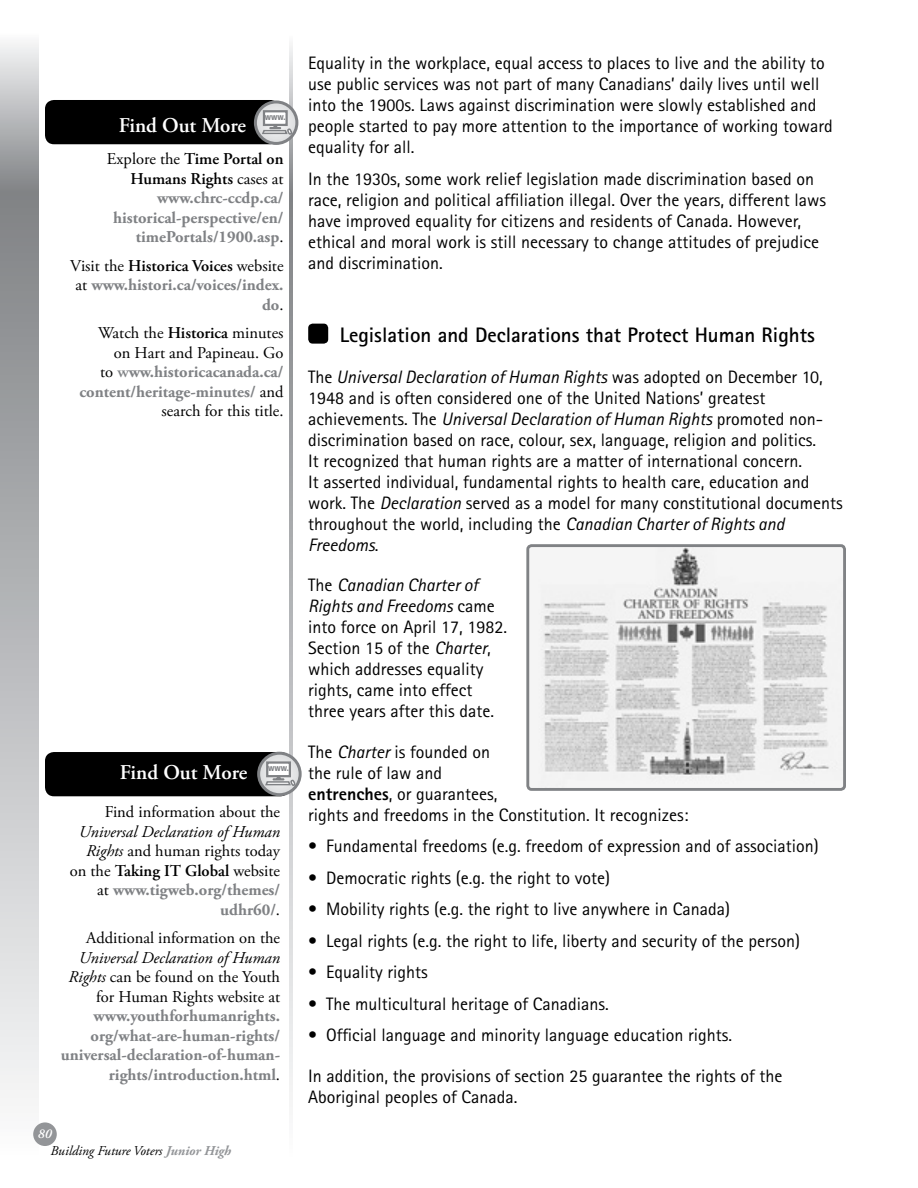
<style>
.page{position:relative;width:918px;height:1188px;background:#fff}
.page>*{position:absolute;margin:0;border:0;box-sizing:border-box;transform-origin:0 0}
.t1{font:700 21px "Rotis Sans Serif Std";color:#000}
.t2{font:600 21px "Adobe Garamond Pro";letter-spacing:-.005em;color:#fff}
.t3{font:18px/21px "Rotis Sans Serif Std";color:#000}
.t4{font:16.5px/19.5px "Adobe Garamond Pro";color:#000;text-align:right}
.t5{font:700 16.5px/19.5px "Adobe Garamond Pro";color:#808285;text-align:right}
.t6{font:italic 13.5px/17.2px "Adobe Garamond Pro";color:#000}
.t7{font:700 condensed 9px "Helvetica Neue";color:#808285}
.s1{font-weight:400;color:#000}
.s2{font-weight:600;color:#000}
.s3{font-weight:600}
.s4{font-weight:600;color:#808285}
.s5{font-weight:700;color:#808285}
.s6{font-style:italic}
.s7{font-weight:600;color:#fff}
.s8{font-weight:700;color:#939598}
.s9{font-weight:800}
</style>
<div class="page">
<svg style="left:290px;top:194px;width:3px;height:906px;background:#b8b9bb"></svg>
<div style="left:0;top:192px;width:38px;height:970px;background:linear-gradient(to bottom,#7f8184,#fcfcfd)"></div>
<div style="left:0;top:32px;width:38px;height:160px;background:linear-gradient(to bottom,#fcfcfd,#808386)"></div>
<svg style="left:290px;top:45px;width:3px;height:149px"></svg>
<div style="left:33px;top:1122px;width:24px;height:24px;background:#939598;border-radius:50%"></div>
<div style="left:308px;top:324px;width:20px;height:20px;background:#000;border-radius:4px"></div>
<div style="left:45px;top:752px;width:245px;height:44px;background:#000;border-radius:9px"></div>
<svg style="left:259px;top:753px;width:41px;height:42px"></svg>
<div style="left:257px;top:752px;width:45px;height:44px;border:3px solid #808285;border-radius:50%"></div>
<div style="left:267px;top:763px;width:23px;height:13px;background:#fff"></div>
<div style="left:266px;top:761px;width:25px;height:16px;border:2px solid #808285"></div>
<svg style="left:264px;top:776px;width:32px;height:12px"></svg>
<img style="left:538px;top:548px;width:304px;height:239px">
<div style="left:526px;top:544px;width:320px;height:247px;border:3px solid #808285;border-radius:4px"></div>
<div style="left:45px;top:100px;width:234px;height:44px;background:#000;border-radius:9px"></div>
<svg style="left:255px;top:102px;width:42px;height:41px"></svg>
<div style="left:254px;top:100px;width:44px;height:45px;border:3px solid #808285;border-radius:50%"></div>
<div style="left:264px;top:111px;width:23px;height:14px;background:#fff"></div>
<div style="left:263px;top:110px;width:25px;height:16px;border:2px solid #808285"></div>
<svg style="left:261px;top:124px;width:32px;height:12px"></svg>
<p class="t2" style="left:119px;top:113px;width:129px">Find Out More</p>
<p class="t7" style="left:265px;top:111px;width:22px">www.</p>
<p class="t5" style="left:107px;top:150px;width:178px"><span class="s1">Explore the</span> <span class="s2">Time Portal on<br>Humans Rights</span> <span class="s1">cases at </span>www.chrc-ccdp.ca/ historical-perspective/en/ timePortals/1900.asp<span class="s1">.</span></p>
<p class="t5" style="left:70px;top:256px;width:215px"><span class="s1">Visit the</span> <span class="s2">Historica Voices</span> <span class="s1">website at</span> www.histori.ca/voices/index. do<span class="s1">.</span></p>
<p class="t4" style="left:79px;top:324px;width:206px">Watch the <span class="s3">Historica</span> minutes on Hart and Papineau. Go<br>to <span class="s4">w</span><span class="s5">ww.historicacanada.ca/ content/heritage-minutes/</span> and search for this title.</p>
<p class="t2" style="left:120px;top:761px;width:129px">Find Out More</p>
<p class="t7" style="left:268px;top:762px;width:22px">www.</p>
<p class="t4" style="left:105px;top:803px;width:177px">Find information about the</p>
<p class="t4" style="left:70px;top:822px;width:212px"><span class="s6">Universal Declaration of Human<br>Rights</span> and human rights today on the <span class="s3">Taking IT Global</span> website at <span class="s5">www.tigweb.org/themes/ udhr60/</span>.</p>
<p class="t4" style="left:86px;top:929px;width:195px">Additional information on the</p>
<p class="t4" style="left:69px;top:948px;width:213px"><span class="s6">Universal Declaration of Human<br>Rights</span> can be found on the Youth for Human Rights website at</p>
<p class="t5" style="left:61px;top:1006px;width:221px">www.youthforhumanrights. org/what-are-human-rights/ universal-declaration-of-human&shy;rights/introduction.html<span class="s1">.</span></p>
<p class="t6" style="left:51px;top:1126px;width:182px;text-indent:-13px"><span class="s7">80<br></span>Building Future Voters <span class="s8">Junior High</span></p>
<p class="t3" style="left:308px;top:52px;width:526px">Equality in the workplace, equal access to places to live and the ability to use public services was not part of many Canadians’ daily lives until well into the 1900s. Laws against discrimination were slowly established and people started to pay more attention to the importance of working toward equality for all.</p>
<p class="t3" style="left:308px;top:168px;width:519px">In the 1930s, some work relief legislation made discrimination based on race, religion and political affiliation illegal. Over the years, different laws have improved equality for citizens and residents of Canada. However, ethical and moral work is still necessary to change attitudes of prejudice and discrimination.</p>
<p class="t1" style="left:340px;top:322px;width:477px">Legislation and Declarations that Protect Human Rights</p>
<p class="t3" style="left:308px;top:366px;width:536px">The <span class="s6">Universal Declaration of Human Rights</span> was adopted on December 10, 1948 and is often considered one of the United Nations’ greatest achievements. The <span class="s6">Universal Declaration of Human Rights</span> promoted non&shy;discrimination based on race, colour, sex, language, religion and politics.<br>It recognized that human rights are a matter of international concern.<br>It asserted individual, fundamental rights to health care, education and work. The <span class="s6">Declaration</span> served as a model for many constitutional documents throughout the world, including the <span class="s6">Canadian Charter of Rights and Freedoms</span>.</p>
<p class="t3" style="left:308px;top:574px;width:200px">The <span class="s6">Canadian Charter of<br>Rights and Freedoms</span> came into force on April 17, 1982.<br>Section 15 of the <span class="s6">Charter</span>, which addresses equality rights, came into effect three years after this date.</p>
<p class="t3" style="left:308px;top:741px;width:382px">The <span class="s6">Charter</span> is founded on<br>the rule of law and<br><span class="s9">entrenches</span>, or guarantees,<br>rights and freedoms in the Constitution. It recognizes:</p>
<p class="t3" style="left:308px;top:836px;width:512px">• Fundamental freedoms (e.g. freedom of expression and of association)</p>
<p class="t3" style="left:308px;top:867px;width:303px">• Democratic rights (e.g. the right to vote)</p>
<p class="t3" style="left:308px;top:899px;width:423px">• Mobility rights (e.g. the right to live anywhere in Canada)</p>
<p class="t3" style="left:308px;top:930px;width:493px">• Legal rights (e.g. the right to life, liberty and security of the person)</p>
<p class="t3" style="left:308px;top:962px;width:121px">• Equality rights</p>
<p class="t3" style="left:308px;top:993px;width:302px">• The multicultural heritage of Canadians.</p>
<p class="t3" style="left:308px;top:1025px;width:425px">• Official language and minority language education rights.</p>
<p class="t3" style="left:308px;top:1065px;width:476px">In addition, the provisions of section 25 guarantee the rights of the<br>Aboriginal peoples of Canada.</p>
</div>
